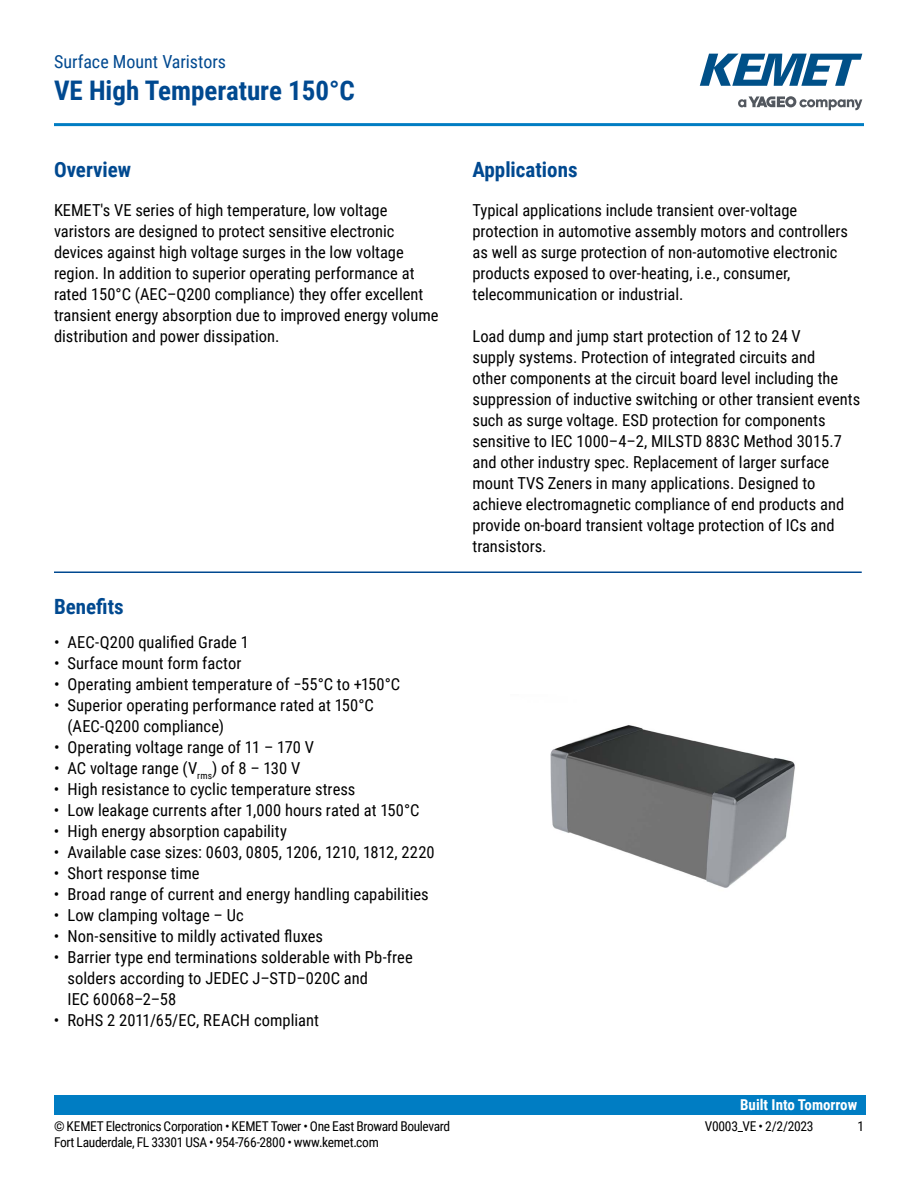
<style>
.page{position:relative;width:918px;height:1188px;background:#fff}
.page>*{position:absolute;margin:0;border:0;box-sizing:border-box;transform-origin:0 0}
.t1{font:700 27px "Roboto Condensed";color:#004990}
.t2{font:700 21px "Roboto Condensed";color:#004990}
.t3{font:18px "Roboto Condensed";color:#004990}
.t4{font:16.5px/21px "Roboto Condensed";color:#000}
.t5{font:700 15px "Roboto Condensed";color:#fff}
.t6{font:13.5px "Roboto Condensed";letter-spacing:-.025em;color:#000}
</style>
<div class="page">
<svg style="left:738px;top:96px;width:124px;height:14px"></svg>
<svg style="left:700px;top:54px;width:162px;height:32px"></svg>
<hr style="left:54px;top:123px;width:810px;height:3px;background:#007dc3">
<div style="left:54px;top:1095px;width:811px;height:20px;background:#007dc3"></div>
<hr style="left:54px;top:572px;width:808px;height:1px;background:#004990">
<img style="left:550px;top:725px;width:245px;height:163px">
<p class="t3" style="left:54px;top:48px;width:174px">Surface Mount Varistors</p>
<h1 class="t1" style="left:54px;top:71px;width:303px">VE High Temperature 150°C</h1>
<p class="t2" style="left:54px;top:155px;width:79px">Overview</p>
<p class="t4" style="left:54px;top:199px;width:386px">KEMET's VE series of high temperature, low voltage varistors are designed to protect sensitive electronic devices against high voltage surges in the low voltage region. In addition to superior operating performance at rated 150°C (AEC–Q200 compliance) they offer excellent transient energy absorption due to improved energy volume distribution and power dissipation.</p>
<p class="t2" style="left:54px;top:591px;width:71px">Benefits</p>
<p class="t4" style="left:54px;top:631px;width:196px">• AEC-Q200 qualified Grade 1</p>
<p class="t4" style="left:54px;top:652px;width:189px">• Surface mount form factor</p>
<p class="t4" style="left:54px;top:673px;width:348px">• Operating ambient temperature of −55°C to +150°C</p>
<p class="t4" style="left:67px;top:694px;width:308px;text-indent:-13px">• Superior operating performance rated at 150°C (AEC-Q200 compliance)</p>
<p class="t4" style="left:54px;top:736px;width:261px">• Operating voltage range of 11 – 170 V</p>
<p class="t4" style="left:54px;top:757px;width:248px">• AC voltage range (V<sub>rms</sub>) of 8 – 130 V</p>
<p class="t4" style="left:54px;top:778px;width:303px">• High resistance to cyclic temperature stress</p>
<p class="t4" style="left:54px;top:799px;width:367px">• Low leakage currents after 1,000 hours rated at 150°C</p>
<p class="t4" style="left:54px;top:820px;width:234px">• High energy absorption capability</p>
<p class="t4" style="left:54px;top:841px;width:382px">• Available case sizes: 0603, 0805, 1206, 1210, 1812, 2220</p>
<p class="t4" style="left:54px;top:862px;width:147px">• Short response time</p>
<p class="t4" style="left:54px;top:883px;width:376px">• Broad range of current and energy handling capabilities</p>
<p class="t4" style="left:54px;top:904px;width:191px">• Low clamping voltage – Uc</p>
<p class="t4" style="left:54px;top:925px;width:271px">• Non-sensitive to mildly activated fluxes</p>
<p class="t4" style="left:67px;top:946px;width:347px;text-indent:-13px">• Barrier type end terminations solderable with Pb-free solders according to JEDEC J–STD–020C and<br>IEC 60068–2–58</p>
<p class="t4" style="left:54px;top:1009px;width:267px">• RoHS 2 2011/65/EC, REACH compliant</p>
<p class="t2" style="left:472px;top:155px;width:107px">Applications</p>
<p class="t4" style="left:472px;top:199px;width:377px">Typical applications include transient over-voltage protection in automotive assembly motors and controllers as well as surge protection of non-automotive electronic products exposed to over-heating, i.e., consumer, telecommunication or industrial.</p>
<p class="t4" style="left:472px;top:325px;width:389px">Load dump and jump start protection of 12 to 24 V<br>supply systems. Protection of integrated circuits and<br>other components at the circuit board level including the suppression of inductive switching or other transient events such as surge voltage. ESD protection for components sensitive to IEC 1000–4–2, MILSTD 883C Method 3015.7 and other industry spec. Replacement of larger surface mount TVS Zeners in many applications. Designed to achieve electromagnetic compliance of end products and provide on-board transient voltage protection of ICs and transistors.</p>
<p class="t5" style="left:740px;top:1094px;width:119px">Built Into Tomorrow</p>
<p class="t6" style="left:54px;top:1116px;width:398px">© KEMET Electronics Corporation • KEMET Tower • One East Broward Boulevard</p>
<p class="t6" style="left:705px;top:1116px;width:110px">V0003_VE • 2/2/2023</p>
<p class="t6" style="left:857px;top:1116px;width:8px">1</p>
<p class="t6" style="left:54px;top:1133px;width:326px">Fort Lauderdale, FL 33301 USA • 954-766-2800 • www.kemet.com</p>
</div>
